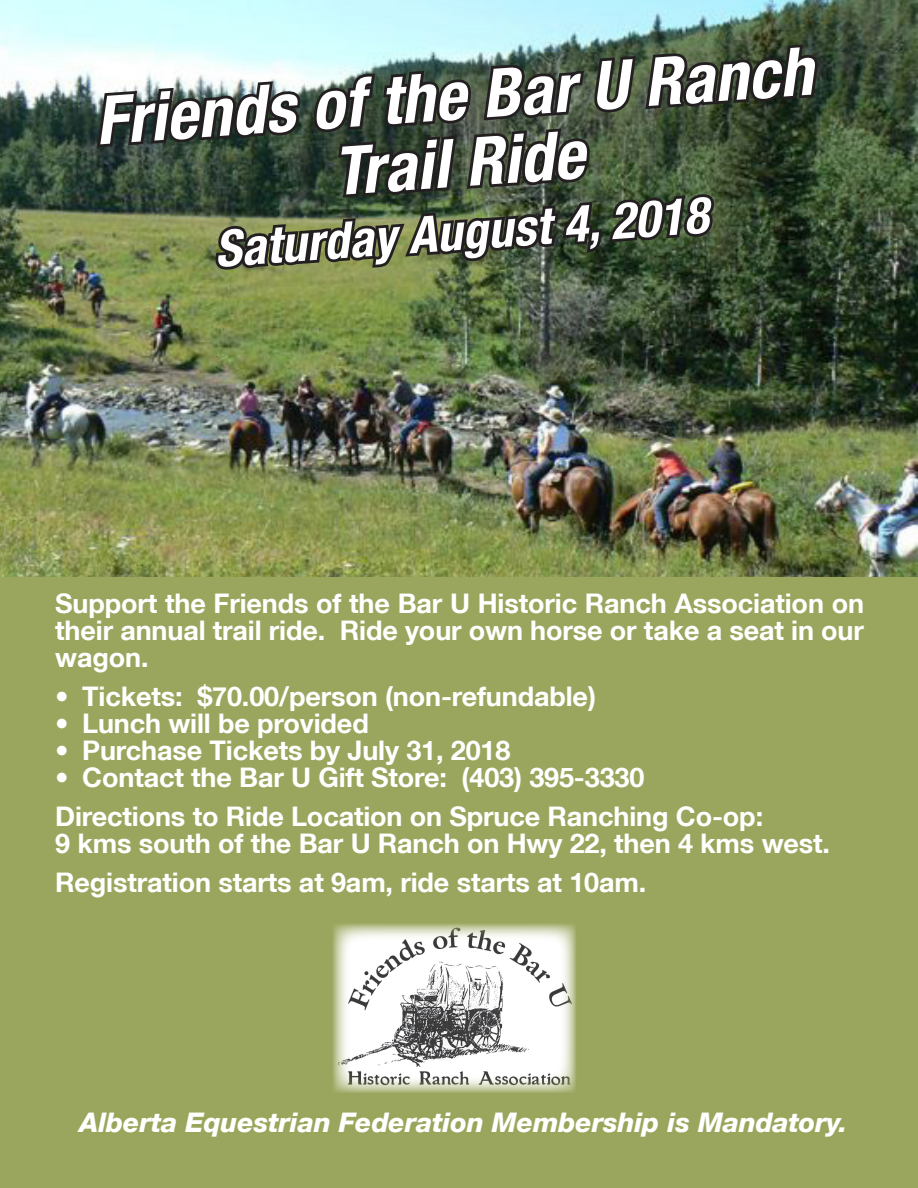
<style>
.page{position:relative;width:918px;height:1188px;background:#fff}
.page>*{position:absolute;margin:0;border:0;box-sizing:border-box;transform-origin:0 0}
.t1{font:italic 700 condensed 67.05px "Helvetica Neue";color:#fff}
.t2{font:italic 700 condensed 50.55px "Helvetica Neue";color:#fff}
.t3{font:700 27px/27px "Helvetica Neue LT";letter-spacing:-.005em;color:#fff;text-align:justify}
.t4{font:italic 800 27px "Helvetica Neue LT";letter-spacing:-.005em;color:#fff}
</style>
<div class="page">
<img style="left:0;top:0;width:918px;height:578px">
<div style="left:0;top:578px;width:918px;height:610px;background:#9aa55d"></div>
<img style="left:94px;top:0;width:727px;height:415px">
<img style="left:333px;top:924px;width:243px;height:111px">
<svg style="left:333px;top:1035px;width:243px;height:58px;background:#ced0c6"></svg>
<p class="t1" style="left:92px;top:80px;width:720px;rotate:-4deg">Friends of the Bar U Ranch</p>
<p class="t1" style="left:330px;top:131px;width:253px;rotate:-4deg">Trail Ride</p>
<p class="t2" style="left:213px;top:218px;width:496px;rotate:-4deg">Saturday August 4, 2018</p>
<p class="t3" style="left:55px;top:590px;width:810px">Support the Friends of the Bar U Historic Ranch Association on their annual trail ride. Ride your own horse or take a seat in our wagon.</p>
<p class="t3" style="left:55px;top:683px;width:542px">• Tickets: $70.00/person (non-refundable)</p>
<p class="t3" style="left:55px;top:710px;width:315px">• Lunch will be provided</p>
<p class="t3" style="left:55px;top:737px;width:457px">• Purchase Tickets by July 31, 2018</p>
<p class="t3" style="left:55px;top:764px;width:591px">• Contact the Bar U Gift Store: (403) 395-3330</p>
<p class="t3" style="left:55px;top:803px;width:709px">Directions to Ride Location on Spruce Ranching Co-op:</p>
<p class="t3" style="left:55px;top:830px;width:776px">9 kms south of the Bar U Ranch on Hwy 22, then 4 kms west.</p>
<p class="t3" style="left:55px;top:869px;width:593px">Registration starts at 9am, ride starts at 10am.</p>
<p class="t4" style="left:79px;top:1106px;width:769px">Alberta Equestrian Federation Membership is Mandatory.</p>
</div>
